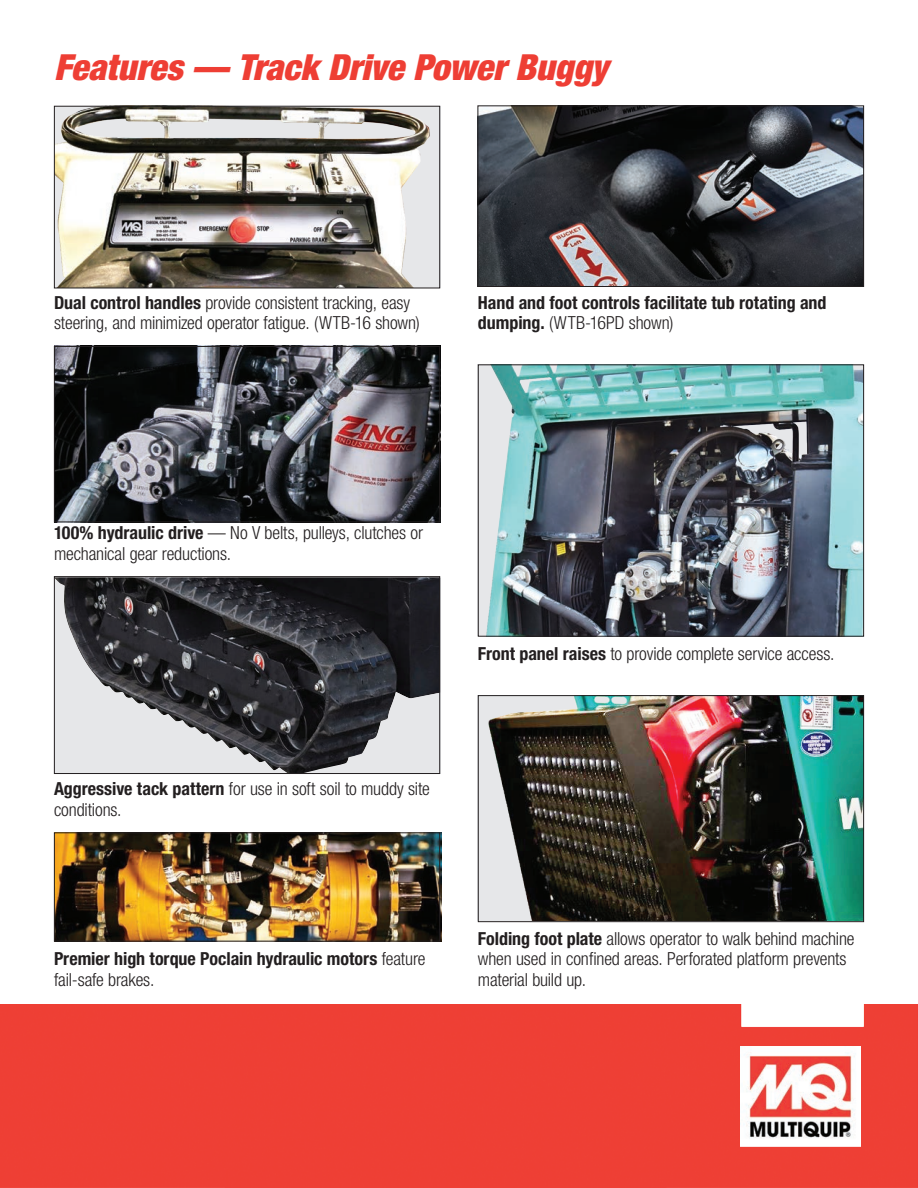
<style>
.page{position:relative;width:918px;height:1188px;background:#fff}
.page>*{position:absolute;margin:0;border:0;box-sizing:border-box;transform-origin:0 0}
.t1{font:italic 900 condensed 36px "Helvetica Neue LT Std";letter-spacing:-.005em;color:#ee3e34}
.t2{font:300 condensed 18px/20.7px "Helvetica Neue LT Std";letter-spacing:-.01em;color:#231f20}
.t3{font:700 condensed 18px/20.7px "Helvetica Neue LT Std";color:#231f20}
.s1{font-weight:700}
.s2{font-weight:300}
</style>
<div class="page">
<div style="left:0;top:1004px;width:918px;height:184px;background:#ee3f35"></div>
<img style="left:741px;top:1046px;width:120px;height:101px">
<img style="left:56px;top:348px;width:382px;height:172px">
<div style="left:54px;top:346px;width:386px;height:176px;border:1px solid #231f20"></div>
<img style="left:56px;top:108px;width:382px;height:178px">
<div style="left:54px;top:106px;width:386px;height:182px;border:1px solid #231f20"></div>
<img style="left:56px;top:578px;width:382px;height:194px">
<div style="left:54px;top:576px;width:386px;height:198px;border:1px solid #231f20"></div>
<img style="left:56px;top:832px;width:385px;height:110px">
<div style="left:54px;top:832px;width:386px;height:110px;border:1px solid #231f20"></div>
<img style="left:480px;top:366px;width:382px;height:269px">
<div style="left:478px;top:364px;width:386px;height:273px;border:1px solid #231f20"></div>
<img style="left:480px;top:697px;width:382px;height:223px">
<div style="left:478px;top:695px;width:386px;height:227px;border:1px solid #231f20"></div>
<img style="left:480px;top:107px;width:382px;height:178px">
<div style="left:478px;top:105px;width:386px;height:182px;border:1px solid #231f20"></div>
<h1 class="t1" style="left:54px;top:45px;width:555px">Features — Track Drive Power Buggy</h1>
<p class="t2" style="left:54px;top:292px;width:367px"><span class="s1">Dual control handles</span> provide consistent tracking, easy steering, and minimized operator fatigue. (WTB-16 shown)</p>
<p class="t3" style="left:478px;top:292px;width:350px">Hand and foot controls facilitate tub rotating and dumping. <span class="s2">(WTB-16PD shown)</span></p>
<p class="t2" style="left:54px;top:522px;width:371px"><span class="s1">100% hydraulic drive</span> — No V belts, pulleys, clutches or mechanical gear reductions.</p>
<p class="t2" style="left:54px;top:778px;width:377px"><span class="s1">Aggressive tack pattern</span> for use in soft soil to muddy site conditions.</p>
<p class="t3" style="left:54px;top:948px;width:373px">Premier high torque Poclain hydraulic motors <span class="s2">feature fail-safe brakes.</span></p>
<p class="t2" style="left:478px;top:643px;width:358px"><span class="s1">Front panel raises</span> to provide complete service access.</p>
<p class="t2" style="left:478px;top:928px;width:378px"><span class="s1">Folding foot plate</span> allows operator to walk behind machine when used in confined areas. Perforated platform prevents material build up.</p>
</div>
